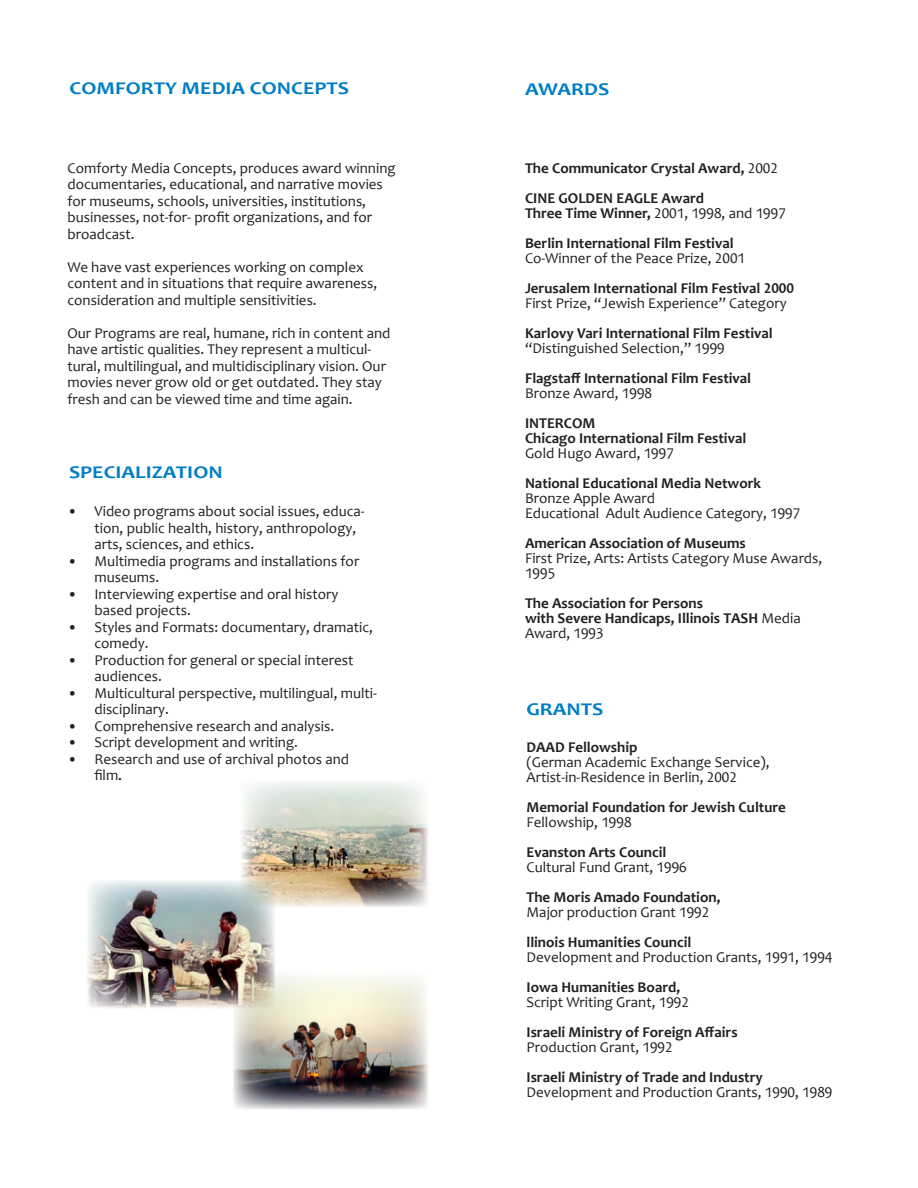
<style>
.page{position:relative;width:918px;height:1188px;background:#fff}
.page>*{position:absolute;margin:0;border:0;box-sizing:border-box;transform-origin:0 0}
.t1{font:700 18px "Candara";color:#007ec5;scale:1.2 1}
.t2{font:15px/16.5px "Candara";color:#231f20}
.t3{font:700 15px/15px "Candara";color:#231f20}
.s1{font-family:"Book Antiqua";font-weight:700}
.s2{font-weight:400}
</style>
<div class="page">
<img style="left:233px;top:975px;width:195px;height:134px">
<img style="left:241px;top:782px;width:187px;height:125px">
<img style="left:87px;top:880px;width:188px;height:128px">
<p class="t1" style="left:70px;top:77px;width:235px">COMFORTY MEDIA CONCEPTS</p>
<p class="t2" style="left:68px;top:160px;width:330px">Comforty Media Concepts, produces award winning documentaries, educational, and narrative movies for museums, schools, universities, institutions, businesses, not-for- profit organizations, and for broadcast.</p>
<p class="t2" style="left:68px;top:259px;width:311px">We have vast experiences working on complex content and in situations that require awareness, consideration and multiple sensitivities.</p>
<p class="t2" style="left:68px;top:325px;width:325px">Our Programs are real, humane, rich in content and have artistic qualities. They represent a multicul&shy;tural, multilingual, and multidisciplinary vision. Our movies never grow old or get outdated. They stay fresh and can be viewed time and time again.</p>
<p class="t1" style="left:69px;top:461px;width:130px">SPECIALIZATION</p>
<p class="t2" style="left:94px;top:503px;width:272px;text-indent:-27px">• Video programs about social issues, educa&shy;tion, public health, history, anthropology, arts, sciences, and ethics.</p>
<p class="t2" style="left:94px;top:553px;width:266px;text-indent:-27px">• Multimedia programs and installations for museums.</p>
<p class="t2" style="left:94px;top:586px;width:246px;text-indent:-27px">• Interviewing expertise and oral history based projects.</p>
<p class="t2" style="left:94px;top:619px;width:280px;text-indent:-27px">• Styles and Formats: documentary, dramatic, comedy.</p>
<p class="t2" style="left:94px;top:652px;width:261px;text-indent:-27px">• Production for general or special interest audiences.</p>
<p class="t2" style="left:94px;top:685px;width:284px;text-indent:-27px">• Multicultural perspective, multilingual, multi&shy;disciplinary.</p>
<p class="t2" style="left:68px;top:718px;width:268px">• Comprehensive research and analysis.</p>
<p class="t2" style="left:68px;top:734px;width:232px">• Script development and writing.</p>
<p class="t2" style="left:94px;top:751px;width:256px;text-indent:-27px">• Research and use of archival photos and film<span class="s1">.</span></p>
<p class="t1" style="left:525px;top:78px;width:72px">AWARDS</p>
<p class="t3" style="left:525px;top:160px;width:255px">The Communicator Crystal Award, <span class="s2">2002</span></p>
<p class="t3" style="left:525px;top:190px;width:262px">CINE GOLDEN EAGLE Award<br>Three Time Winner, <span class="s2">2001, 1998, and 1997</span></p>
<p class="t3" style="left:525px;top:235px;width:222px">Berlin International Film Festival<br><span class="s2">Co-Winner of the Peace Prize, 2001</span></p>
<p class="t3" style="left:525px;top:280px;width:271px">Jerusalem International Film Festival 2000</p>
<p class="t2" style="left:525px;top:294px;width:263px">First Prize, “Jewish Experience” Category</p>
<p class="t3" style="left:525px;top:325px;width:249px">Karlovy Vari International Film Festival</p>
<p class="t2" style="left:525px;top:339px;width:201px">“Distinguished Selection,” 1999</p>
<p class="t3" style="left:525px;top:370px;width:228px">Flagstaff International Film Festival</p>
<p class="t2" style="left:525px;top:384px;width:129px">Bronze Award, 1998</p>
<p class="t3" style="left:525px;top:415px;width:72px">INTERCOM</p>
<p class="t3" style="left:525px;top:430px;width:223px">Chicago International Film Festival</p>
<p class="t2" style="left:525px;top:444px;width:150px">Gold Hugo Award, 1997</p>
<p class="t3" style="left:525px;top:475px;width:238px">National Educational Media Network</p>
<p class="t2" style="left:525px;top:489px;width:132px">Bronze Apple Award</p>
<p class="t2" style="left:525px;top:504px;width:277px">Educational Adult Audience Category, 1997</p>
<p class="t3" style="left:525px;top:535px;width:222px">American Association of Museums</p>
<p class="t2" style="left:525px;top:550px;width:299px;line-height:15px">First Prize, Arts: Artists Category Muse Awards,<br>1995</p>
<p class="t3" style="left:525px;top:595px;width:277px">The Association for Persons<br>with Severe Handicaps, Illinois TASH <span class="s2">Media<br>Award, 1993</span></p>
<p class="t1" style="left:526px;top:698px;width:66px">GRANTS</p>
<p class="t3" style="left:526px;top:739px;width:113px">DAAD Fellowship</p>
<p class="t2" style="left:526px;top:755px;width:245px;line-height:15px">(German Academic Exchange Service),<br>Artist-in-Residence in Berlin, 2002</p>
<p class="t3" style="left:526px;top:799px;width:261px">Memorial Foundation for Jewish Culture</p>
<p class="t2" style="left:526px;top:814px;width:107px">Fellowship, 1998</p>
<p class="t3" style="left:526px;top:844px;width:141px">Evanston Arts Council</p>
<p class="t2" style="left:526px;top:859px;width:162px">Cultural Fund Grant, 1996</p>
<p class="t3" style="left:526px;top:889px;width:195px">The Moris Amado Foundation,</p>
<p class="t2" style="left:526px;top:904px;width:184px">Major production Grant 1992</p>
<p class="t3" style="left:526px;top:934px;width:166px">llinois Humanities Council</p>
<p class="t2" style="left:526px;top:949px;width:307px">Development and Production Grants, 1991, 1994</p>
<p class="t3" style="left:526px;top:979px;width:155px">Iowa Humanities Board,</p>
<p class="t2" style="left:526px;top:994px;width:164px">Script Writing Grant, 1992</p>
<p class="t3" style="left:526px;top:1024px;width:213px">Israeli Ministry of Foreign Affairs</p>
<p class="t2" style="left:526px;top:1039px;width:148px">Production Grant, 1992</p>
<p class="t3" style="left:526px;top:1069px;width:238px">Israeli Ministry of Trade and Industry</p>
<p class="t2" style="left:526px;top:1084px;width:307px">Development and Production Grants, 1990, 1989</p>
</div>
